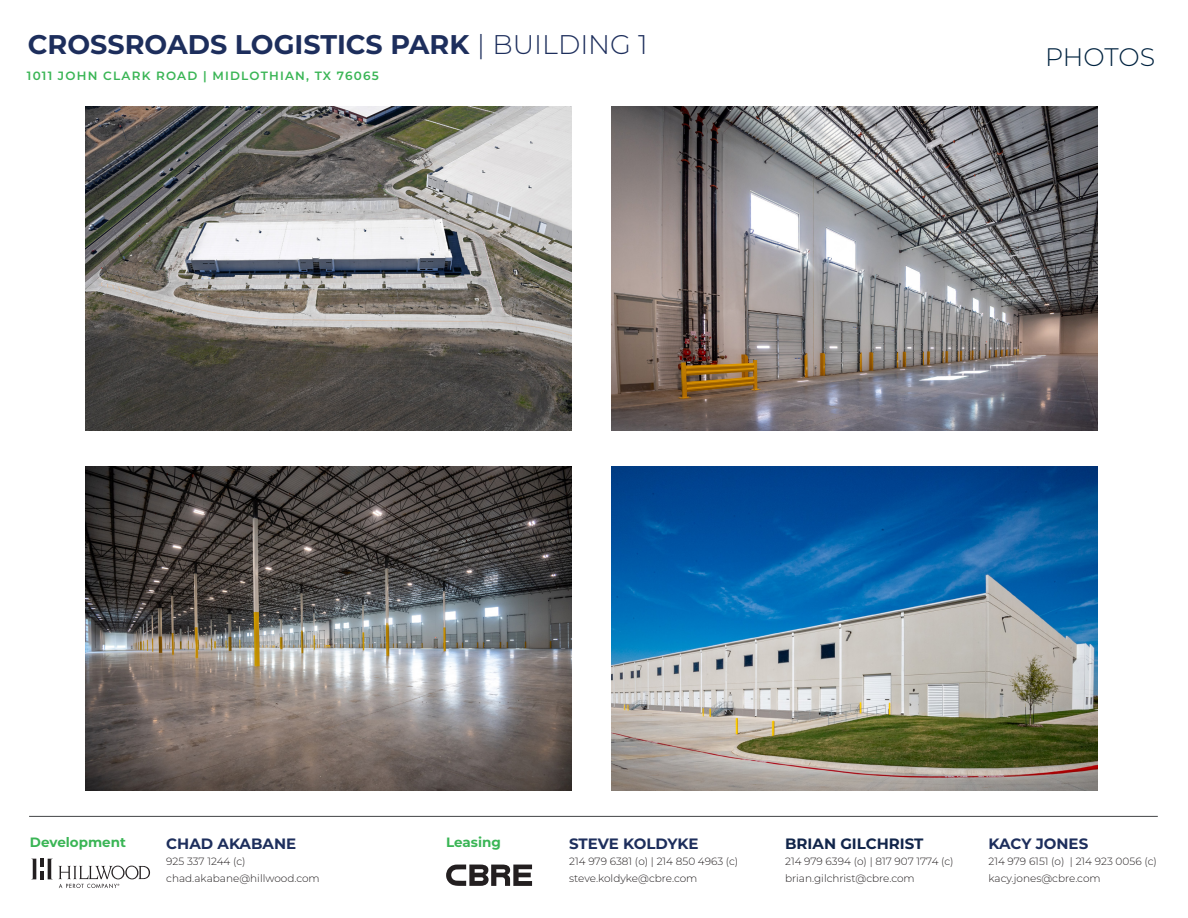
<style>
.page{position:relative;width:1188px;height:918px;background:#fff}
.page>*{position:absolute;margin:0;border:0;box-sizing:border-box;transform-origin:0 0}
.t1{font:700 27px "Montserrat";color:#1d2e5c}
.t2{font:300 25.35px "Montserrat";letter-spacing:-.01em;color:#002340}
.t3{font:700 15px "Montserrat";color:#1d2e5c}
.t4{font:700 15px "Montserrat";color:#11254a}
.t5{font:700 13.5px "Montserrat";color:#3ab555}
.t6{font:600 12px "Montserrat";letter-spacing:.1em;color:#3ab555}
.t7{font:300 10.5px "Montserrat";color:#231f20}
.s1{font-weight:300}
</style>
<div class="page">
<img style="left:85px;top:106px;width:486px;height:324px">
<img style="left:612px;top:106px;width:486px;height:324px">
<img style="left:85px;top:466px;width:486px;height:324px">
<img style="left:612px;top:466px;width:486px;height:324px">
<hr style="left:29px;top:816px;width:1129px;height:1px;background:#57585a">
<svg style="left:32px;top:859px;width:20px;height:20px"></svg>
<svg style="left:59px;top:866px;width:91px;height:22px"></svg>
<svg style="left:446px;top:865px;width:86px;height:21px"></svg>
<p class="t1" style="left:28px;top:25px;width:621px">CROSSROADS LOGISTICS PARK <span class="s1">| BUILDING 1</span></p>
<p class="t6" style="left:27px;top:67px;width:353px">1011 JOHN CLARK ROAD | MIDLOTHIAN, TX 76065</p>
<p class="t2" style="left:1045px;top:40px;width:112px">PHOTOS</p>
<p class="t5" style="left:30px;top:833px;width:98px">Development</p>
<p class="t3" style="left:166px;top:832px;width:132px">CHAD AKABANE</p>
<p class="t7" style="left:166px;top:854px;width:81px">925 337 1244 (c)</p>
<p class="t7" style="left:166px;top:871px;width:155px">chad.akabane@hillwood.com</p>
<p class="t5" style="left:446px;top:833px;width:56px">Leasing</p>
<p class="t3" style="left:569px;top:832px;width:131px">STEVE KOLDYKE</p>
<p class="t7" style="left:569px;top:854px;width:171px">214 979 6381 (o) | 214 850 4963 (c)</p>
<p class="t7" style="left:569px;top:871px;width:130px">steve.koldyke@cbre.com</p>
<p class="t4" style="left:785px;top:832px;width:140px">BRIAN GILCHRIST</p>
<p class="t7" style="left:785px;top:854px;width:170px">214 979 6394 (o) | 817 907 1774 (c)</p>
<p class="t7" style="left:785px;top:871px;width:131px">brian.gilchrist@cbre.com</p>
<p class="t3" style="left:988px;top:832px;width:101px">KACY JONES</p>
<p class="t7" style="left:988px;top:854px;width:170px">214 979 6151 (o) | 214 923 0056 (c)</p>
<p class="t7" style="left:988px;top:871px;width:114px">kacy.jones@cbre.com</p>
</div>
